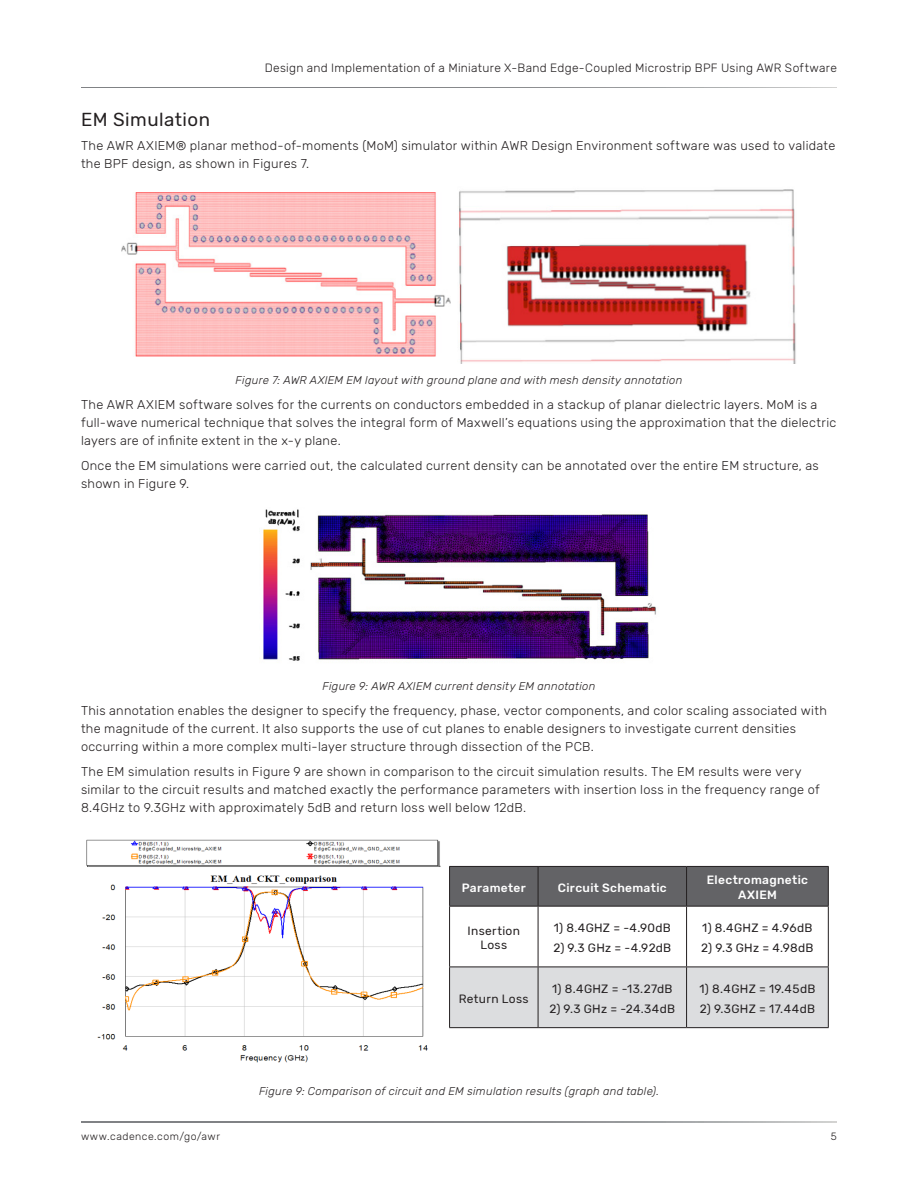
<style>
.page{position:relative;width:918px;height:1188px;background:#fff}
.page>*{position:absolute;margin:0;border:0;box-sizing:border-box;transform-origin:0 0}
.Body_Header_A{font:18.75px "Rubik";letter-spacing:.025em;color:#231f20}
.Body{font:300 12.75px/18px "Rubik";letter-spacing:.02em;color:#231f20}
.Cell_Body_A{font:12px/14.2px "Rubik";letter-spacing:.025em;color:#231f20;text-align:center}
.t1{font:300 12px "Rubik";letter-spacing:.025em;color:#231f20}
.Cell_Head_A{font:500 12px/15px "Rubik";letter-spacing:.025em;color:#fff;text-align:center}
.t2{font:italic 300 11.25px "Rubik";letter-spacing:.025em;color:#231f20}
.t3{font:300 10.5px "Rubik";letter-spacing:.045em;color:#231f20}
</style>
<div class="page">
<svg style="left:81px;top:87px;width:756px;height:1px"></svg>
<svg style="left:81px;top:1121px;width:756px;height:1px"></svg>
<img style="left:263px;top:509px;width:393px;height:152px">
<img style="left:122px;top:193px;width:328px;height:164px">
<img style="left:459px;top:189px;width:337px;height:174px">
<img style="left:86px;top:839px;width:373px;height:224px">
<div style="left:450px;top:867px;width:378px;height:39px;background:#636366"></div>
<div style="left:450px;top:968px;width:378px;height:59px;background:#dcdddf"></div>
<hr style="left:449px;top:866px;width:89px;height:1px;background:#231f20">
<hr style="left:449px;top:867px;width:1px;height:39px;background:#231f20">
<hr style="left:538px;top:866px;width:149px;height:1px;background:#231f20">
<hr style="left:538px;top:867px;width:1px;height:39px;background:#231f20">
<hr style="left:687px;top:866px;width:142px;height:1px;background:#231f20">
<hr style="left:686px;top:867px;width:1px;height:39px;background:#231f20">
<hr style="left:828px;top:867px;width:1px;height:39px;background:#231f20">
<hr style="left:449px;top:906px;width:89px;height:1px;background:#231f20">
<hr style="left:449px;top:907px;width:1px;height:60px;background:#231f20">
<hr style="left:538px;top:906px;width:149px;height:1px;background:#231f20">
<hr style="left:538px;top:907px;width:1px;height:60px;background:#231f20">
<hr style="left:687px;top:906px;width:142px;height:1px;background:#231f20">
<hr style="left:686px;top:907px;width:1px;height:60px;background:#231f20">
<hr style="left:828px;top:907px;width:1px;height:60px;background:#231f20">
<hr style="left:449px;top:967px;width:89px;height:1px;background:#231f20">
<hr style="left:449px;top:967px;width:1px;height:60px;background:#231f20">
<hr style="left:538px;top:967px;width:149px;height:1px;background:#231f20">
<hr style="left:538px;top:967px;width:1px;height:60px;background:#231f20">
<hr style="left:687px;top:967px;width:142px;height:1px;background:#231f20">
<hr style="left:686px;top:967px;width:1px;height:60px;background:#231f20">
<hr style="left:828px;top:967px;width:1px;height:60px;background:#231f20">
<hr style="left:449px;top:1027px;width:89px;height:1px;background:#231f20">
<hr style="left:538px;top:1027px;width:149px;height:1px;background:#231f20">
<hr style="left:687px;top:1027px;width:142px;height:1px;background:#231f20">
<p class="t1" style="left:265px;top:61px;width:574px">Design and Implementation of a Miniature X-Band Edge-Coupled Microstrip BPF Using AWR Software</p>
<p class="Body_Header_A" style="left:81px;top:108px;width:131px">EM Simulation</p>
<p class="Body" style="left:81px;top:137px;width:756px">The AWR AXIEM® planar method-of-moments (MoM) simulator within AWR Design Environment software was used to validate the BPF design, as shown in Figures 7.</p>
<p class="t2" style="left:236px;top:374px;width:448px">Figure 7: AWR AXIEM EM layout with ground plane and with mesh density annotation</p>
<p class="Body" style="left:81px;top:396px;width:757px">The AWR AXIEM software solves for the currents on conductors embedded in a stackup of planar dielectric layers. MoM is a full-wave numerical technique that solves the integral form of Maxwell’s equations using the approximation that the dielectric layers are of infinite extent in the x-y plane.</p>
<p class="Body" style="left:81px;top:457px;width:739px">Once the EM simulations were carried out, the calculated current density can be annotated over the entire EM structure, as shown in Figure 9.</p>
<p class="t2" style="left:322px;top:680px;width:275px">Figure 9: AWR AXIEM current density EM annotation</p>
<p class="Body" style="left:81px;top:702px;width:747px">This annotation enables the designer to specify the frequency, phase, vector components, and color scaling associated with the magnitude of the current. It also supports the use of cut planes to enable designers to investigate current densities occurring within a more complex multi-layer structure through dissection of the PCB.</p>
<p class="Body" style="left:81px;top:763px;width:740px">The EM simulation results in Figure 9 are shown in comparison to the circuit simulation results. The EM results were very similar to the circuit results and matched exactly the performance parameters with insertion loss in the frequency range of<br>8.4GHz to 9.3GHz with approximately 5dB and return loss well below 12dB.</p>
<p class="Cell_Head_A" style="left:462px;top:881px;width:66px">Parameter</p>
<p class="Cell_Head_A" style="left:558px;top:881px;width:110px">Circuit Schematic</p>
<p class="Cell_Head_A" style="left:707px;top:873px;width:103px">Electromagnetic<br>AXIEM</p>
<p class="Cell_Body_A" style="left:468px;top:924px;width:54px">Insertion<br>Loss</p>
<p class="Cell_Body_A" style="left:554px;top:921px;width:119px">1) 8.4GHZ = -4.90dB</p>
<p class="Cell_Body_A" style="left:702px;top:921px;width:112px">1) 8.4GHZ = 4.96dB</p>
<p class="Cell_Body_A" style="left:701px;top:941px;width:114px">2) 9.3 GHz = 4.98dB</p>
<p class="Cell_Body_A" style="left:553px;top:941px;width:119px">2) 9.3 GHz = -4.92dB</p>
<p class="Cell_Body_A" style="left:459px;top:992px;width:71px">Return Loss</p>
<p class="Cell_Body_A" style="left:552px;top:982px;width:122px">1) 8.4GHZ = -13.27dB</p>
<p class="Cell_Body_A" style="left:549px;top:1002px;width:127px">2) 9.3 GHz = -24.34dB</p>
<p class="Cell_Body_A" style="left:699px;top:982px;width:117px">1) 8.4GHZ = 19.45dB</p>
<p class="Cell_Body_A" style="left:700px;top:1002px;width:117px">2) 9.3GHZ = 17.44dB</p>
<p class="t2" style="left:259px;top:1085px;width:401px">Figure 9: Comparison of circuit and EM simulation results (graph and table).</p>
<p class="t3" style="left:81px;top:1130px;width:141px">www.cadence.com/go/awr</p>
<p class="t3" style="left:831px;top:1130px;width:8px">5</p>
</div>
